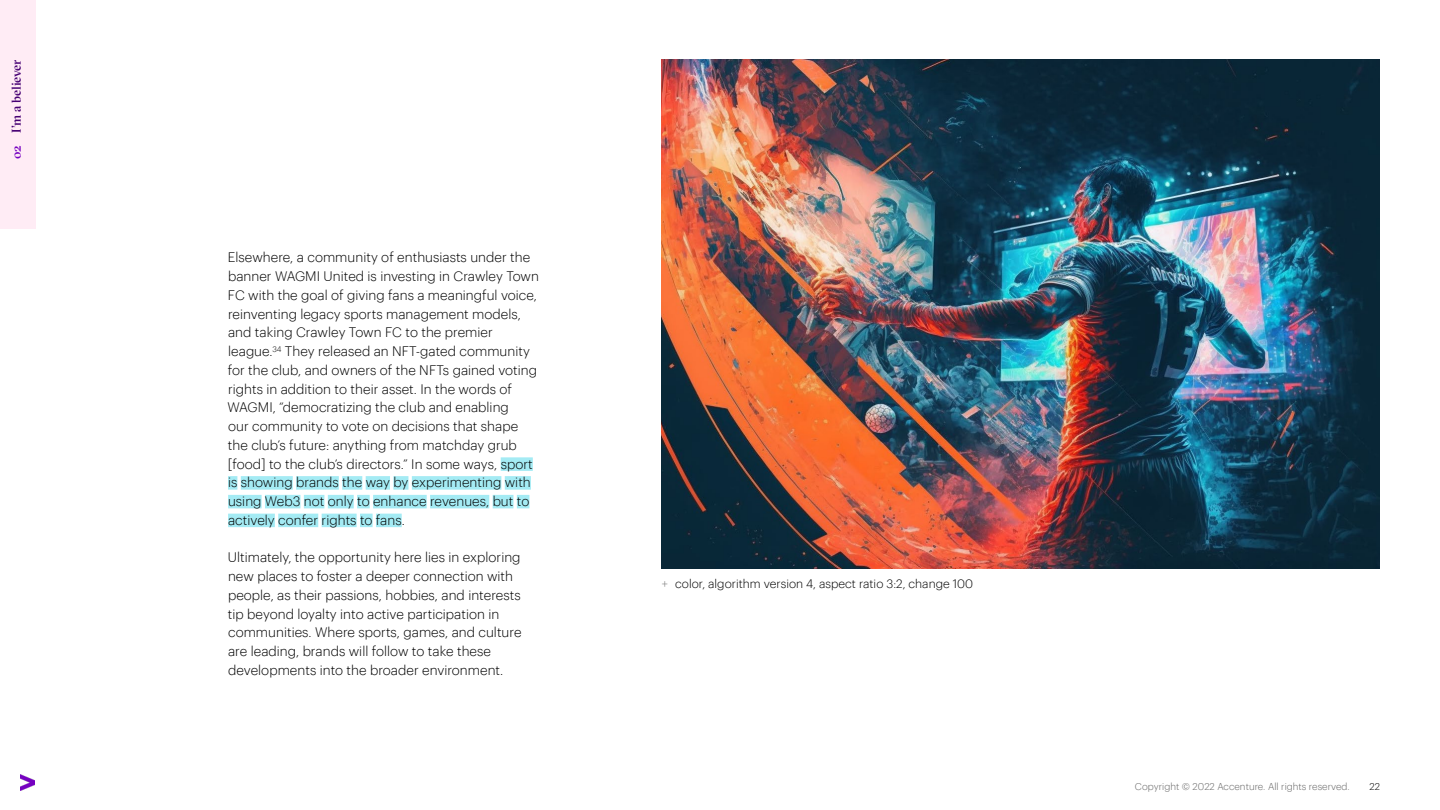
<style>
.page{position:relative;width:1440px;height:810px;background:#fff}
.page>*{position:absolute;margin:0;border:0;box-sizing:border-box;transform-origin:0 0}
.t1{font:300 13.5px/18.8px "Graphik";color:#000}
.t2{font:500 12.75px "GT Sectra Fine";letter-spacing:-.02em;color:#460073}
.t3{font:300 12px "Graphik";color:#000}
.t4{font:300 9.75px "Graphik";color:#666}
.t5{font:300 9.75px "Graphik";color:#000}
.s1{color:#7500c0}
.s2{color:#808080}
</style>
<div class="page">
<div style="left:0;top:0;width:35px;height:229px;background:#ffecf5"></div>
<img style="left:20px;top:775px;width:15px;height:15px">
<div style="left:501px;top:457px;width:32px;height:14px;background:#a4ebf4"></div>
<div style="left:228px;top:476px;width:9px;height:14px;background:#a4ebf4"></div>
<div style="left:241px;top:476px;width:52px;height:14px;background:#a4ebf4"></div>
<div style="left:296px;top:476px;width:43px;height:14px;background:#a4ebf4"></div>
<div style="left:342px;top:476px;width:20px;height:14px;background:#a4ebf4"></div>
<div style="left:366px;top:476px;width:24px;height:14px;background:#a4ebf4"></div>
<div style="left:393px;top:476px;width:15px;height:14px;background:#a4ebf4"></div>
<div style="left:412px;top:476px;width:89px;height:14px;background:#a4ebf4"></div>
<div style="left:505px;top:476px;width:26px;height:14px;background:#a4ebf4"></div>
<div style="left:228px;top:495px;width:34px;height:13px;background:#a4ebf4"></div>
<div style="left:265px;top:495px;width:35px;height:13px;background:#a4ebf4"></div>
<div style="left:304px;top:495px;width:20px;height:13px;background:#a4ebf4"></div>
<div style="left:328px;top:495px;width:26px;height:13px;background:#a4ebf4"></div>
<div style="left:357px;top:495px;width:13px;height:13px;background:#a4ebf4"></div>
<div style="left:373px;top:495px;width:54px;height:13px;background:#a4ebf4"></div>
<div style="left:430px;top:495px;width:59px;height:13px;background:#a4ebf4"></div>
<div style="left:493px;top:495px;width:20px;height:13px;background:#a4ebf4"></div>
<div style="left:517px;top:495px;width:12px;height:13px;background:#a4ebf4"></div>
<div style="left:228px;top:514px;width:47px;height:13px;background:#a4ebf4"></div>
<div style="left:278px;top:514px;width:40px;height:13px;background:#a4ebf4"></div>
<div style="left:322px;top:514px;width:35px;height:13px;background:#a4ebf4"></div>
<div style="left:360px;top:514px;width:13px;height:13px;background:#a4ebf4"></div>
<div style="left:376px;top:514px;width:26px;height:13px;background:#a4ebf4"></div>
<img style="left:661px;top:60px;width:719px;height:508px">
<p class="t2" style="left:9px;top:159px;width:100px;rotate:-90deg"><span class="s1">02</span> I’m a believer</p>
<p class="t1" style="left:228px;top:247px;width:313px">Elsewhere, a community of enthusiasts under the banner WAGMI United is investing in Crawley Town FC with the goal of giving fans a meaningful voice, reinventing legacy sports management models, and taking Crawley Town FC to the premier league.<sup>34</sup> They released an NFT-gated community for the club, and owners of the NFTs gained voting rights in addition to their asset. In the words of WAGMI, “democratizing the club and enabling<br>our community to vote on decisions that shape the club’s future: anything from matchday grub [food] to the club’s directors.” In some ways, sport is showing brands the way by experimenting with using Web3 not only to enhance revenues, but to actively confer rights to fans.</p>
<p class="t1" style="left:228px;top:547px;width:295px">Ultimately, the opportunity here lies in exploring new places to foster a deeper connection with people, as their passions, hobbies, and interests tip beyond loyalty into active participation in communities. Where sports, games, and culture are leading, brands will follow to take these developments into the broader environment.</p>
<p class="t3" style="left:662px;top:574px;width:313px"><span class="s2">+</span> color, algorithm version 4, aspect ratio 3:2, change 100</p>
<p class="t4" style="left:1135px;top:780px;width:216px">Copyright © 2022 Accenture. All rights reserved.</p>
<p class="t5" style="left:1369px;top:780px;width:12px">22</p>
</div>
